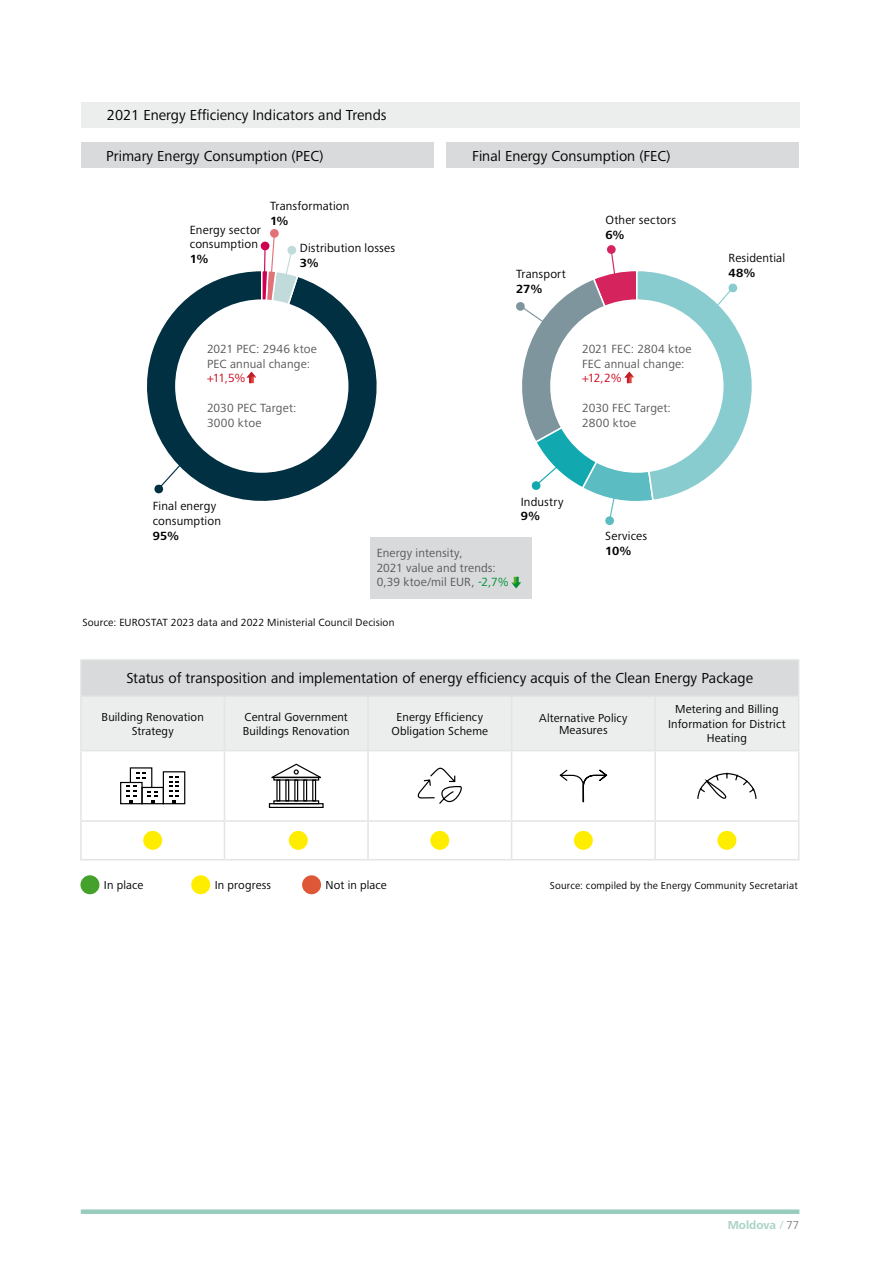
<style>
.page{position:relative;width:893px;height:1263px;background:#fff}
.page>*{position:absolute;margin:0;border:0;box-sizing:border-box;transform-origin:0 0}
.t1{font:15px "Frutiger Next Pro";color:#000}
.t2{font:12.3px/14.7px "Frutiger Next Pro";letter-spacing:.01em;color:#58585a}
.t3{font:12.3px/14.7px "Frutiger Next Pro";letter-spacing:.01em;color:#000}
.t4{font:700 12.3px "Frutiger Next Pro";color:#000}
.t5{font:12.3px "Frutiger Next Pro";color:#cd071e}
.t6{font:12px/14.4px "Frutiger Next Pro";letter-spacing:.01em;color:#000;text-align:center}
.t7{font:700 12px "Frutiger Next Pro";color:#aad3c6}
.t8{font:10.8px "Frutiger Next Pro";letter-spacing:.015em;color:#000}
.t9{font:10.5px "Frutiger Next Pro";letter-spacing:.015em;color:#000}
.s1{color:#009037}
.s2{font-weight:400}
.s3{font-weight:400;color:#87888a}
</style>
<div class="page">
<div style="left:81px;top:1209px;width:718px;height:5px;background:#97cbbc"></div>
<div style="left:81px;top:660px;width:718px;height:36px;background:#d9dadb"></div>
<div style="left:82px;top:697px;width:716px;height:53px;background:#eceded"></div>
<hr style="left:80px;top:659px;width:144px;height:2px;background:#e3e4e4">
<hr style="left:80px;top:661px;width:2px;height:34px;background:#e3e4e4">
<hr style="left:224px;top:659px;width:144px;height:2px;background:#e3e4e4">
<hr style="left:368px;top:659px;width:144px;height:2px;background:#e3e4e4">
<hr style="left:512px;top:659px;width:143px;height:2px;background:#e3e4e4">
<hr style="left:655px;top:659px;width:144px;height:2px;background:#e3e4e4">
<hr style="left:798px;top:661px;width:1px;height:34px;background:#e3e4e4">
<hr style="left:80px;top:695px;width:144px;height:2px;background:#e3e4e4">
<hr style="left:80px;top:697px;width:2px;height:53px;background:#e3e4e4">
<hr style="left:224px;top:695px;width:144px;height:2px;background:#e3e4e4">
<hr style="left:224px;top:697px;width:1px;height:53px;background:#e3e4e4">
<hr style="left:368px;top:695px;width:144px;height:2px;background:#e3e4e4">
<hr style="left:367px;top:697px;width:2px;height:53px;background:#e3e4e4">
<hr style="left:512px;top:695px;width:143px;height:2px;background:#e3e4e4">
<hr style="left:511px;top:697px;width:1px;height:53px;background:#e3e4e4">
<hr style="left:655px;top:695px;width:144px;height:2px;background:#e3e4e4">
<hr style="left:654px;top:697px;width:2px;height:53px;background:#e3e4e4">
<hr style="left:798px;top:697px;width:1px;height:53px;background:#e3e4e4">
<hr style="left:80px;top:750px;width:144px;height:1px;background:#e3e4e4">
<hr style="left:80px;top:751px;width:2px;height:69px;background:#e3e4e4">
<hr style="left:224px;top:750px;width:144px;height:1px;background:#e3e4e4">
<hr style="left:224px;top:751px;width:1px;height:69px;background:#e3e4e4">
<hr style="left:368px;top:750px;width:144px;height:1px;background:#e3e4e4">
<hr style="left:367px;top:751px;width:2px;height:69px;background:#e3e4e4">
<hr style="left:512px;top:750px;width:143px;height:1px;background:#e3e4e4">
<hr style="left:511px;top:751px;width:1px;height:69px;background:#e3e4e4">
<hr style="left:655px;top:750px;width:144px;height:1px;background:#e3e4e4">
<hr style="left:654px;top:751px;width:2px;height:69px;background:#e3e4e4">
<hr style="left:798px;top:751px;width:1px;height:69px;background:#e3e4e4">
<hr style="left:80px;top:820px;width:144px;height:2px;background:#e3e4e4">
<hr style="left:80px;top:822px;width:2px;height:37px;background:#e3e4e4">
<hr style="left:224px;top:820px;width:144px;height:2px;background:#e3e4e4">
<hr style="left:224px;top:822px;width:1px;height:37px;background:#e3e4e4">
<hr style="left:368px;top:820px;width:144px;height:2px;background:#e3e4e4">
<hr style="left:367px;top:822px;width:2px;height:37px;background:#e3e4e4">
<hr style="left:512px;top:820px;width:143px;height:2px;background:#e3e4e4">
<hr style="left:511px;top:822px;width:1px;height:37px;background:#e3e4e4">
<hr style="left:655px;top:820px;width:144px;height:2px;background:#e3e4e4">
<hr style="left:654px;top:822px;width:2px;height:37px;background:#e3e4e4">
<hr style="left:798px;top:822px;width:1px;height:37px;background:#e3e4e4">
<hr style="left:80px;top:859px;width:144px;height:1px;background:#e3e4e4">
<hr style="left:224px;top:859px;width:144px;height:1px;background:#e3e4e4">
<hr style="left:368px;top:859px;width:144px;height:1px;background:#e3e4e4">
<hr style="left:512px;top:859px;width:143px;height:1px;background:#e3e4e4">
<hr style="left:655px;top:859px;width:144px;height:1px;background:#e3e4e4">
<div style="left:120px;top:782px;width:23px;height:22px;border:1px solid #000"></div>
<div style="left:141px;top:787px;width:23px;height:17px;border:1px solid #000"></div>
<div style="left:163px;top:771px;width:22px;height:33px;border:1px solid #000"></div>
<svg style="left:169px;top:776px;width:10px;height:28px"></svg>
<svg style="left:126px;top:767px;width:32px;height:37px"></svg>
<svg style="left:271px;top:763px;width:50px;height:16px"></svg>
<div style="left:273px;top:777px;width:46px;height:4px;border:1px solid #000"></div>
<div style="left:269px;top:803px;width:55px;height:5px;border:1px solid #000"></div>
<div style="left:276px;top:779px;width:4px;height:22px;border:1px solid #000"></div>
<div style="left:285px;top:779px;width:4px;height:22px;border:1px solid #000"></div>
<div style="left:294px;top:779px;width:4px;height:22px;border:1px solid #000"></div>
<div style="left:303px;top:779px;width:4px;height:22px;border:1px solid #000"></div>
<div style="left:312px;top:779px;width:4px;height:22px;border:1px solid #000"></div>
<svg style="left:418px;top:767px;width:44px;height:37px"></svg>
<svg style="left:559px;top:769px;width:49px;height:34px"></svg>
<svg style="left:697px;top:772px;width:60px;height:27px"></svg>
<div style="left:143px;top:831px;width:19px;height:19px;background:#ffed00;border-radius:50%"></div>
<div style="left:289px;top:831px;width:19px;height:19px;background:#ffed00;border-radius:50%"></div>
<div style="left:430px;top:831px;width:19px;height:19px;background:#ffed00;border-radius:50%"></div>
<div style="left:574px;top:831px;width:19px;height:19px;background:#ffed00;border-radius:50%"></div>
<div style="left:717px;top:831px;width:19px;height:19px;background:#ffed00;border-radius:50%"></div>
<div style="left:80px;top:875px;width:19px;height:19px;background:#44a12b;border-radius:50%"></div>
<div style="left:191px;top:875px;width:19px;height:19px;background:#ffed00;border-radius:50%"></div>
<div style="left:302px;top:875px;width:19px;height:19px;background:#de5837;border-radius:50%"></div>
<svg style="left:147px;top:272px;width:230px;height:229px"></svg>
<div style="left:175px;top:299px;width:173px;height:174px;background:#fff;border-radius:50%"></div>
<div style="left:370px;top:538px;width:161px;height:61px;background:#d9dadb"></div>
<svg style="left:154px;top:447px;width:42px;height:47px"></svg>
<svg style="left:511px;top:577px;width:10px;height:11px"></svg>
<svg style="left:247px;top:229px;width:52px;height:155px"></svg>
<svg style="left:516px;top:245px;width:236px;height:280px"></svg>
<div style="left:81px;top:143px;width:353px;height:25px;background:#d9dadb"></div>
<div style="left:446px;top:143px;width:353px;height:25px;background:#d9dadb"></div>
<div style="left:81px;top:102px;width:719px;height:26px;background:#eceded"></div>
<p class="t1" style="left:107px;top:107px;width:281px">2021 Energy Efficiency Indicators and Trends</p>
<p class="t1" style="left:106px;top:147px;width:219px">Primary Energy Consumption (PEC)</p>
<p class="t1" style="left:472px;top:147px;width:200px">Final Energy Consumption (FEC)</p>
<p class="t3" style="left:190px;top:222px;width:73px">Energy sector consumption</p>
<p class="t4" style="left:190px;top:252px;width:20px">1%</p>
<p class="t3" style="left:270px;top:198px;width:81px">Transformation</p>
<p class="t4" style="left:270px;top:213px;width:20px">1%</p>
<p class="t3" style="left:300px;top:241px;width:97px">Distribution losses</p>
<p class="t4" style="left:300px;top:256px;width:21px">3%</p>
<p class="t2" style="left:207px;top:341px;width:111px">2021 PEC: 2946 ktoe<br>PEC annual change:</p>
<p class="t5" style="left:207px;top:371px;width:40px">+11,5%</p>
<p class="t2" style="left:207px;top:400px;width:91px">2030 PEC Target:<br>3000 ktoe</p>
<p class="t3" style="left:516px;top:267px;width:51px">Transport</p>
<p class="t4" style="left:516px;top:282px;width:28px">27%</p>
<p class="t3" style="left:605px;top:213px;width:72px">Other sectors</p>
<p class="t4" style="left:605px;top:228px;width:21px">6%</p>
<p class="t2" style="left:582px;top:341px;width:111px">2021 FEC: 2804 ktoe<br>FEC annual change:</p>
<p class="t5" style="left:582px;top:371px;width:41px">+12,2%</p>
<p class="t2" style="left:582px;top:400px;width:90px">2030 FEC Target:<br>2800 ktoe</p>
<p class="t3" style="left:153px;top:499px;width:70px">Final energy consumption</p>
<p class="t4" style="left:153px;top:528px;width:28px">95%</p>
<p class="t2" style="left:377px;top:545px;width:134px">Energy intensity,<br>2021 value and trends:<br>0,39 ktoe/mil EUR, <span class="s1">-2,7%</span></p>
<p class="t8" style="left:82px;top:616px;width:314px">Source: EUROSTAT 2023 data and 2022 Ministerial Council Decision</p>
<p class="t3" style="left:521px;top:494px;width:44px">Industry</p>
<p class="t4" style="left:521px;top:509px;width:21px">9%</p>
<p class="t3" style="left:605px;top:528px;width:43px">Services</p>
<p class="t4" style="left:605px;top:543px;width:28px">10%</p>
<p class="t3" style="left:728px;top:250px;width:58px">Residential</p>
<p class="t4" style="left:728px;top:265px;width:28px">48%</p>
<p class="t1" style="left:126px;top:670px;width:628px">Status of transposition and implementation of energy efficiency acquis of the Clean Energy Package</p>
<p class="t6" style="left:102px;top:709px;width:104px">Building Renovation<br>Strategy</p>
<p class="t6" style="left:243px;top:709px;width:108px;text-align:left">Central Government<br>Buildings Renovation</p>
<p class="t6" style="left:391px;top:709px;width:98px">Energy Efficiency<br>Obligation Scheme</p>
<p class="t6" style="left:539px;top:712px;width:90px;line-height:12.1px">Alternative Policy<br>Measures</p>
<p class="t6" style="left:668px;top:702px;width:119px">Metering and Billing<br>Information for District<br>Heating</p>
<p class="t6" style="left:104px;top:878px;width:41px">In place</p>
<p class="t6" style="left:215px;top:878px;width:58px">In progress</p>
<p class="t6" style="left:326px;top:878px;width:63px">Not in place</p>
<p class="t9" style="left:550px;top:879px;width:249px">Source: compiled by the Energy Community Secretariat</p>
<p class="t7" style="left:728px;top:1218px;width:73px">Moldova <span class="s2">/</span> <span class="s3">77</span></p>
</div>
